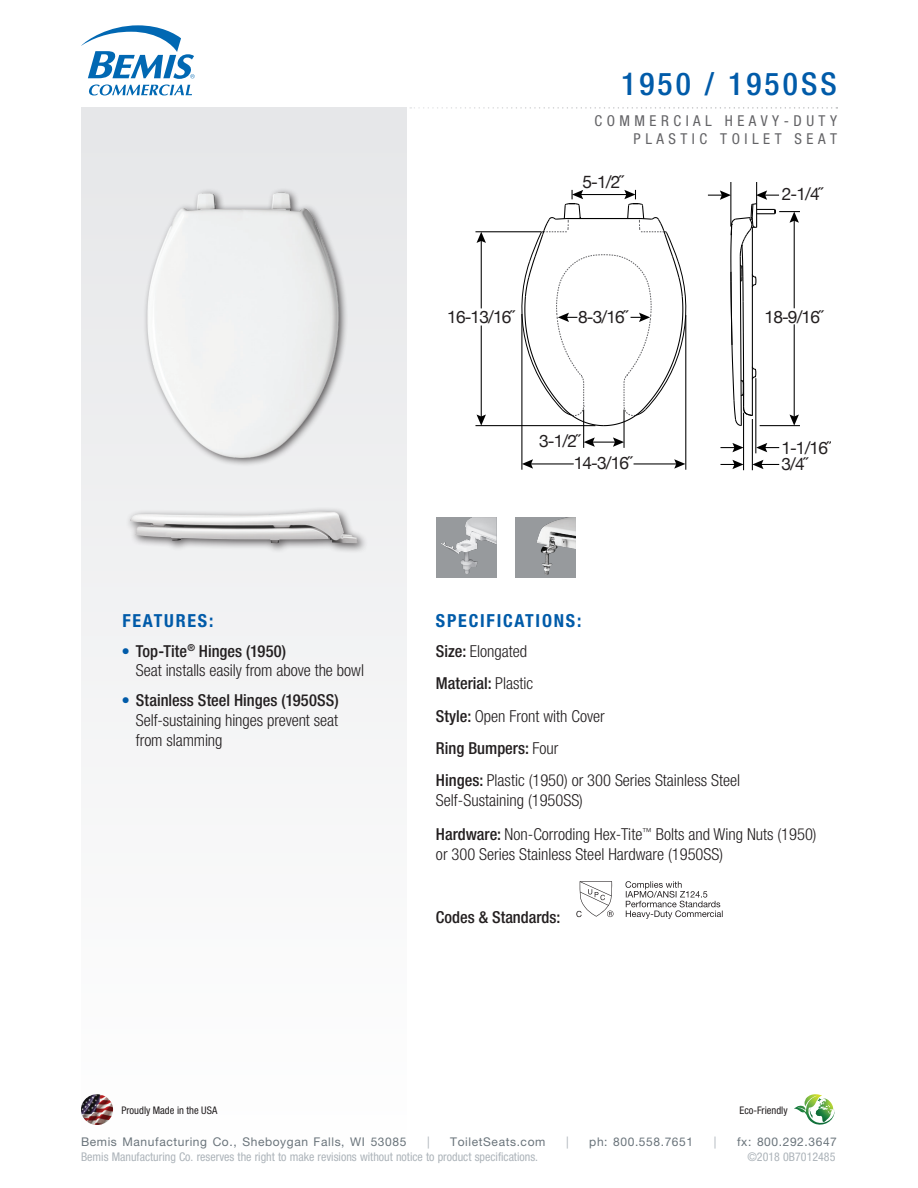
<style>
.page{position:relative;width:918px;height:1188px;background:#fff}
.page>*{position:absolute;margin:0;border:0;box-sizing:border-box;transform-origin:0 0}
.t1{font:500 condensed 31.5px "Helvetica Neue LT Std";letter-spacing:.1em;color:#015ba9}
.Bullets{font:700 condensed 18px "Helvetica Neue LT Std";letter-spacing:.1em;color:#015ba9}
.t2{font:17.25px/21.8px "Helvetica Neue";letter-spacing:-.05em;color:#231f20}
.Bullets-2{font:300 condensed 16.5px/19.8px "Helvetica Neue LT Std";color:#231f20}
.t3{font:500 condensed 16.5px "Helvetica Neue LT Std";color:#231f20}
.t4{font:condensed 15px "Helvetica Neue LT Std";letter-spacing:.3em;color:#636366}
.t5{font:condensed 12px "Helvetica Neue LT Std";color:#adb4ba}
.t6{font:12px "Helvetica Neue LT Std";letter-spacing:.05em;color:#6a747b}
.t7{font:12px "Helvetica Neue LT Std";color:#adb4ba}
.t8{font:condensed 10.5px "Helvetica Neue LT Std";color:#231f20}
.s1{font-weight:500}
.s2{font-weight:300}
</style>
<div class="page">
<div style="left:81px;top:107px;width:326px;height:1045px;background:linear-gradient(to bottom,#e5e6e8,#fefefe)"></div>
<svg style="left:410px;top:107px;width:427px;height:2px"></svg>
<svg style="left:81px;top:25px;width:114px;height:70px"></svg>
<div style="left:126px;top:507px;width:242px;height:47px;background:#231f20;opacity:.75"></div>
<img style="left:130px;top:512px;width:228px;height:31px">
<div style="left:142px;top:187px;width:206px;height:280px;background:#231f20;opacity:.75"></div>
<img style="left:110px;top:192px;width:265px;height:265px">
<img style="left:81px;top:1094px;width:32px;height:31px">
<svg style="left:794px;top:1094px;width:41px;height:31px"></svg>
<div style="left:436px;top:517px;width:61px;height:61px;background:#979a9d"></div>
<img style="left:441px;top:517px;width:56px;height:57px">
<hr style="left:634px;top:463px;width:44px;height:1px;background:#000">
<svg style="left:674px;top:459px;width:11px;height:10px"></svg>
<hr style="left:529px;top:463px;width:45px;height:1px;background:#000">
<svg style="left:522px;top:459px;width:11px;height:10px"></svg>
<svg style="left:584px;top:437px;width:40px;height:10px"></svg>
<hr style="left:481px;top:239px;width:1px;height:69px;background:#000">
<svg style="left:477px;top:232px;width:9px;height:11px"></svg>
<hr style="left:481px;top:326px;width:1px;height:92px;background:#000">
<svg style="left:477px;top:415px;width:9px;height:10px"></svg>
<hr style="left:475px;top:425px;width:120px;height:1px;background:#000">
<hr style="left:521px;top:314px;width:1px;height:156px;background:#000">
<hr style="left:583px;top:410px;width:1px;height:38px;background:#000">
<hr style="left:624px;top:410px;width:1px;height:38px;background:#000">
<hr style="left:685px;top:315px;width:1px;height:155px;background:#000">
<hr style="left:475px;top:231px;width:66px;height:1px;background:#000">
<hr style="left:743px;top:413px;width:1px;height:57px;background:#000">
<hr style="left:752px;top:419px;width:1px;height:51px;background:#000">
<svg style="left:708px;top:182px;width:92px;height:287px"></svg>
<svg style="left:512px;top:190px;width:175px;height:237px"></svg>
<div style="left:515px;top:517px;width:61px;height:61px;background:#979a9d"></div>
<img style="left:537px;top:517px;width:39px;height:58px">
<svg style="left:576px;top:881px;width:38px;height:37px"></svg>
<svg style="left:625px;top:881px;width:98px;height:38px"></svg>
<p class="t1" style="left:621px;top:66px;width:217px">1950 / 1950SS</p>
<p class="t4" style="left:594px;top:112px;width:244px">COMMERCIAL HEAVY-DUTY</p>
<p class="t4" style="left:634px;top:130px;width:205px">PLASTIC TOILET SEAT</p>
<p class="Bullets" style="left:122px;top:609px;width:93px">FEATURES:</p>
<p class="Bullets-2" style="left:136px;top:641px;width:230px;text-indent:-14px"><sup>●</sup> <span class="s1">Top-Tite</span><sup>®</sup> <span class="s1">Hinges (1950)<br></span>Seat installs easily from above the bowl</p>
<p class="Bullets-2" style="left:136px;top:690px;width:204px;text-align:justify;text-indent:-14px"><sup>●</sup> <span class="s1">Stainless Steel Hinges (1950SS)<br></span>Self-sustaining hinges prevent seat from slamming</p>
<p class="t2" style="left:583px;top:172px;width:42px">5-1/2˝</p>
<p class="t2" style="left:447px;top:307px;width:69px">16-13/16˝</p>
<p class="t2" style="left:578px;top:307px;width:51px">8-3/16˝</p>
<p class="t2" style="left:574px;top:431px;width:60px;text-indent:-35px">3-1/2˝<br>14-3/16˝</p>
<p class="t2" style="left:782px;top:184px;width:42px">2-1/4˝</p>
<p class="t2" style="left:765px;top:307px;width:60px">18-9/16˝</p>
<p class="t2" style="left:781px;top:440px;width:51px;line-height:16.6px">1-1/16˝<br>3/4˝</p>
<p class="Bullets" style="left:436px;top:609px;width:147px">SPECIFICATIONS:</p>
<p class="Bullets-2" style="left:436px;top:641px;width:93px"><span class="s1">Size:</span> Elongated</p>
<p class="t3" style="left:436px;top:673px;width:99px">Material: <span class="s2">Plastic</span></p>
<p class="Bullets-2" style="left:436px;top:706px;width:170px"><span class="s1">Style:</span> Open Front with Cover</p>
<p class="t3" style="left:436px;top:738px;width:124px">Ring Bumpers: <span class="s2">Four</span></p>
<p class="Bullets-2" style="left:436px;top:771px;width:306px"><span class="s1">Hinges:</span> Plastic (1950) or 300 Series Stainless Steel<br>Self-Sustaining (1950SS)</p>
<p class="Bullets-2" style="left:436px;top:825px;width:382px"><span class="s1">Hardware:</span> Non-Corroding Hex-Tite<sup>™</sup> Bolts and Wing Nuts (1950)</p>
<p class="Bullets-2" style="left:436px;top:844px;width:289px">or 300 Series Stainless Steel Hardware (1950SS)</p>
<p class="t3" style="left:436px;top:907px;width:126px">Codes &amp; Standards:</p>
<p class="t8" style="left:121px;top:1104px;width:97px">Proudly Made in the USA</p>
<p class="t8" style="left:739px;top:1104px;width:50px">Eco-Friendly</p>
<p class="t6" style="left:81px;top:1134px;width:327px">Bemis Manufacturing Co., Sheboygan Falls, WI 53085</p>
<p class="t7" style="left:427px;top:1134px;width:4px">|</p>
<p class="t6" style="left:450px;top:1134px;width:97px">ToiletSeats.com</p>
<p class="t7" style="left:566px;top:1134px;width:4px">|</p>
<p class="t6" style="left:589px;top:1134px;width:105px">ph: 800.558.7651</p>
<p class="t7" style="left:714px;top:1134px;width:4px">|</p>
<p class="t6" style="left:737px;top:1134px;width:101px">fx: 800.292.3647</p>
<p class="t5" style="left:81px;top:1149px;width:459px">Bemis Manufacturing Co. reserves the right to make revisions without notice to product specifications.</p>
<p class="t5" style="left:747px;top:1149px;width:90px">©2018 0B7012485</p>
</div>
